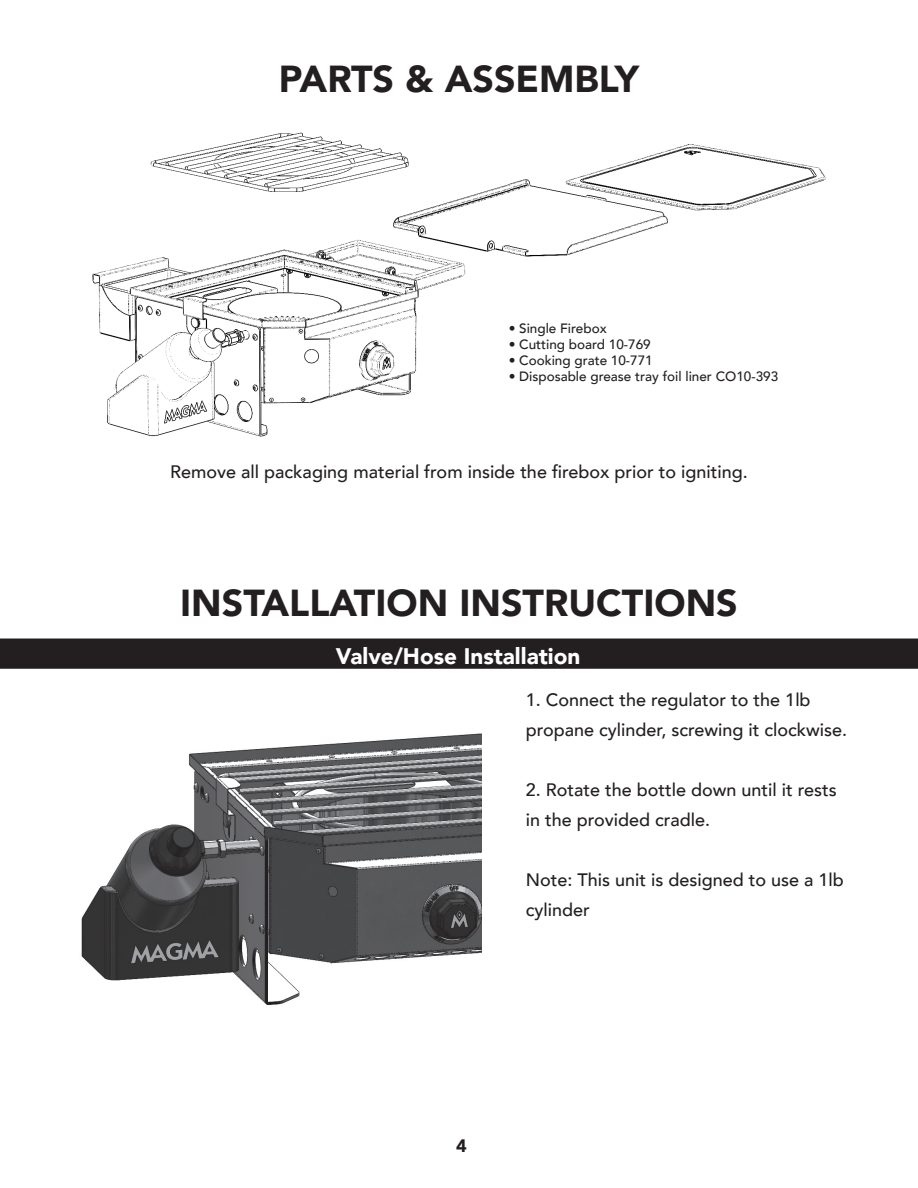
<style>
.page{position:relative;width:918px;height:1188px;background:#fff}
.page>*{position:absolute;margin:0;border:0;box-sizing:border-box;transform-origin:0 0}
.t1{font:900 37.5px "Avenir";color:#231f20}
.t2{font:900 22.5px "Avenir";color:#fff}
.t3{font:500 18px/30px "Avenir";color:#231f20}
.t4{font:900 18px "Avenir";color:#231f20}
.t5{font:500 13.5px "Avenir";color:#231f20}
</style>
<div class="page">
<img style="left:92px;top:132px;width:734px;height:305px">
<img style="left:54px;top:638px;width:427px;height:367px">
<div style="left:0;top:639px;width:918px;height:30px;background:#231f20"></div>
<h1 class="t1" style="left:279px;top:46px;width:362px">PARTS &amp; ASSEMBLY</h1>
<p class="t5" style="left:509px;top:316px;width:100px">• Single Firebox</p>
<p class="t5" style="left:509px;top:333px;width:144px">• Cutting board 10-769</p>
<p class="t5" style="left:509px;top:349px;width:146px">• Cooking grate 10-771</p>
<p class="t5" style="left:509px;top:365px;width:271px">• Disposable grease tray foil liner CO10-393</p>
<p class="t3" style="left:170px;top:455px;width:579px">Remove all packaging material from inside the firebox prior to igniting.</p>
<h1 class="t1" style="left:180px;top:571px;width:559px">INSTALLATION INSTRUCTIONS</h1>
<p class="t2" style="left:336px;top:637px;width:246px">Valve/Hose Installation</p>
<p class="t3" style="left:526px;top:684px;width:323px">1. Connect the regulator to the 1lb propane cylinder, screwing it clockwise.</p>
<p class="t3" style="left:526px;top:774px;width:313px">2. Rotate the bottle down until it rests in the provided cradle.</p>
<p class="t3" style="left:526px;top:864px;width:320px">Note: This unit is designed to use a 1lb cylinder</p>
<p class="t4" style="left:456px;top:1130px;width:12px">4</p>
</div>
